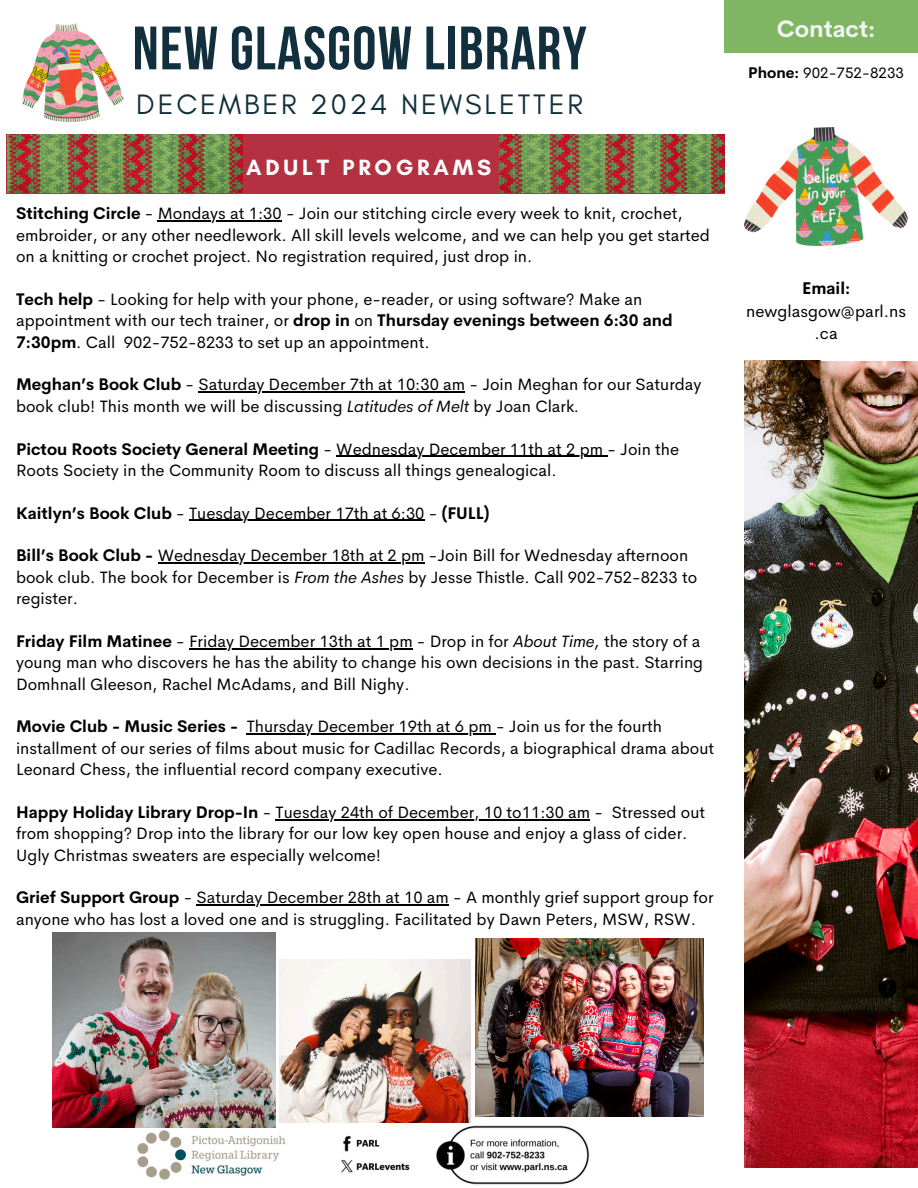
<style>
.page{position:relative;width:918px;height:1188px;background:#fff}
.page>*{position:absolute;margin:0;border:0;box-sizing:border-box;transform-origin:0 0}
.t1{font:700 61.2px "Bebas Neue";letter-spacing:.02em;color:#112f3d}
.t2{font:28.65px "Glacial Indifference";letter-spacing:.1em;color:#112f3d}
.t3{font:700 23.4px "Cerebri Sans";color:#f1f5f4}
.t4{font:700 23.25px "Glacial Indifference";letter-spacing:.17em;color:#fff}
.t5{font:700 22.5px "Glacial Indifference";color:#fff}
.t6{font:700 22.5px "Glacial Indifference";letter-spacing:.17em;color:#fff}
.t7{font:16.65px/22.6px "Cerebri Sans";color:#000;text-align:center}
.t8{font:16.5px/21.3px "Cerebri Sans";color:#000}
.t9{font:700 16.5px "Cerebri Sans";color:#000}
.t10{font:15.15px "Cerebri Sans";color:#000}
.s1{font-weight:700}
.s2{font-style:italic}
</style>
<div class="page">
<img style="left:745px;top:361px;width:173px;height:807px">
<div style="left:724px;top:0;width:194px;height:53px;background:#80b563"></div>
<hr style="left:158px;top:221px;width:124px;height:1px;background:#000">
<hr style="left:198px;top:392px;width:267px;height:1px;background:#000">
<hr style="left:336px;top:456px;width:271px;height:1px;background:#000">
<hr style="left:189px;top:520px;width:236px;height:1px;background:#000">
<hr style="left:158px;top:563px;width:267px;height:1px;background:#000">
<hr style="left:189px;top:648px;width:224px;height:1px;background:#000">
<hr style="left:247px;top:734px;width:249px;height:1px;background:#000">
<hr style="left:276px;top:819px;width:314px;height:1px;background:#000">
<hr style="left:197px;top:905px;width:252px;height:1px;background:#000">
<div style="left:6px;top:134px;width:719px;height:59px;background:#b43142"></div>
<img style="left:137px;top:1122px;width:453px;height:63px">
<img style="left:53px;top:932px;width:222px;height:196px">
<img style="left:475px;top:938px;width:229px;height:179px">
<img style="left:23px;top:23px;width:101px;height:98px">
<img style="left:745px;top:127px;width:163px;height:118px">
<img style="left:280px;top:960px;width:191px;height:163px">
<img style="left:7px;top:134px;width:235px;height:59px">
<img style="left:499px;top:134px;width:225px;height:59px">
<p class="t1" style="left:133px;top:23px;width:456px">NEW GLASGOW LIBRARY</p>
<p class="t2" style="left:136px;top:86px;width:448px">DECEMBER 2024 NEWSLETTER</p>
<h4 class="t4" style="left:235px;top:145px;width:255px">ADULT PROGRAMS</h4>
<p class="t8" style="left:16px;top:203px;width:668px"><span class="s1">Stitching Circle</span> - Mondays at 1:30 - Join our stitching circle every week to knit, crochet,</p>
<p class="t8" style="left:16px;top:224px;width:695px">embroider, or any other needlework. All skill levels welcome, and we can help you get started on a knitting or crochet project. No registration required, just drop in.</p>
<p class="t8" style="left:16px;top:289px;width:628px"><span class="s1">Tech help</span> - Looking for help with your phone, e-reader, or using software? Make an</p>
<p class="t8" style="left:16px;top:310px;width:658px">appointment with our tech trainer, or <span class="s1">drop in</span> on <span class="s1">Thursday evenings between 6:30 and<br>7:30pm</span>. Call 902-752-8233 to set up an appointment.</p>
<p class="t8" style="left:16px;top:374px;width:687px"><span class="s1">Meghan’s Book Club</span> - Saturday December 7th at 10:30 am - Join Meghan for our Saturday</p>
<h1 class="t8" style="left:16px;top:395px;width:565px">book club! This month we will be discussing <span class="s2">Latitudes of Melt</span> by Joan Clark<span class="s2">.</span></h1>
<h1 class="t8" style="left:16px;top:438px;width:665px"><span class="s1">Pictou Roots Society General Meeting</span> - Wednesday December 11th at 2 pm - Join the</h1>
<h2 class="t8" style="left:16px;top:460px;width:542px">Roots Society in the Community Room to discuss all things genealogical.</h2>
<h2 class="t8" style="left:16px;top:502px;width:475px"><span class="s1">Kaitlyn’s Book Club</span> - Tuesday December 17th at 6:30 - <span class="s1">(FULL)</span></h2>
<p class="t8" style="left:16px;top:545px;width:674px"><span class="s1">Bill’s Book Club -</span> Wednesday December 18th at 2 pm -Join Bill for Wednesday afternoon</p>
<p class="t8" style="left:16px;top:566px;width:683px">book club. The book for December is <span class="s2">From the Ashes</span> by Jesse Thistle. Call 902-752-8233 to register.</p>
<p class="t8" style="left:16px;top:631px;width:686px"><span class="s1">Friday Film Matinee</span> - Friday December 13th at 1 pm - Drop in for <span class="s2">About Time,</span> the story of a</p>
<p class="t8" style="left:16px;top:652px;width:689px">young man who discovers he has the ability to change his own decisions in the past. Starring<br>Domhnall Gleeson, Rachel McAdams, and Bill Nighy.</p>
<p class="t9" style="left:16px;top:716px;width:224px">Movie Club - Music Series -</p>
<h3 class="t6" style="left:246px;top:154px;width:247px">ADULT PROGRAMS</h3>
<p class="t5" style="left:202px;top:159px;width:327px">ADULT AND YOUTH PROGRAMS</p>
<p class="t8" style="left:16px;top:716px;width:700px;text-indent:231px">Thursday December 19th at 6 pm - Join us for the fourth installment of our series of films about music for Cadillac Records, a biographical drama about<br>Leonard Chess, the influential record company executive.</p>
<p class="t8" style="left:16px;top:802px;width:691px"><span class="s1">Happy Holiday Library Drop-In</span> - Tuesday 24th of December, 10 to11:30 am - Stressed out</p>
<p class="t8" style="left:16px;top:823px;width:673px">from shopping? Drop into the library for our low key open house and enjoy a glass of cider.<br>Ugly Christmas sweaters are especially welcome!</p>
<p class="t8" style="left:16px;top:887px;width:699px"><span class="s1">Grief Support Group</span> - Saturday December 28th at 10 am - A monthly grief support group for</p>
<p class="t8" style="left:16px;top:908px;width:681px">anyone who has lost a loved one and is struggling. Facilitated by Dawn Peters, MSW, RSW.</p>
<p class="t3" style="left:777px;top:14px;width:100px">Contact:</p>
<p class="t10" style="left:748px;top:63px;width:157px"><span class="s1">Phone:</span> 902-752-8233</p>
<p class="t7" style="left:746px;top:277px;width:161px"><span class="s1">Email: </span>newglasgow@parl.ns .ca</p>
</div>
